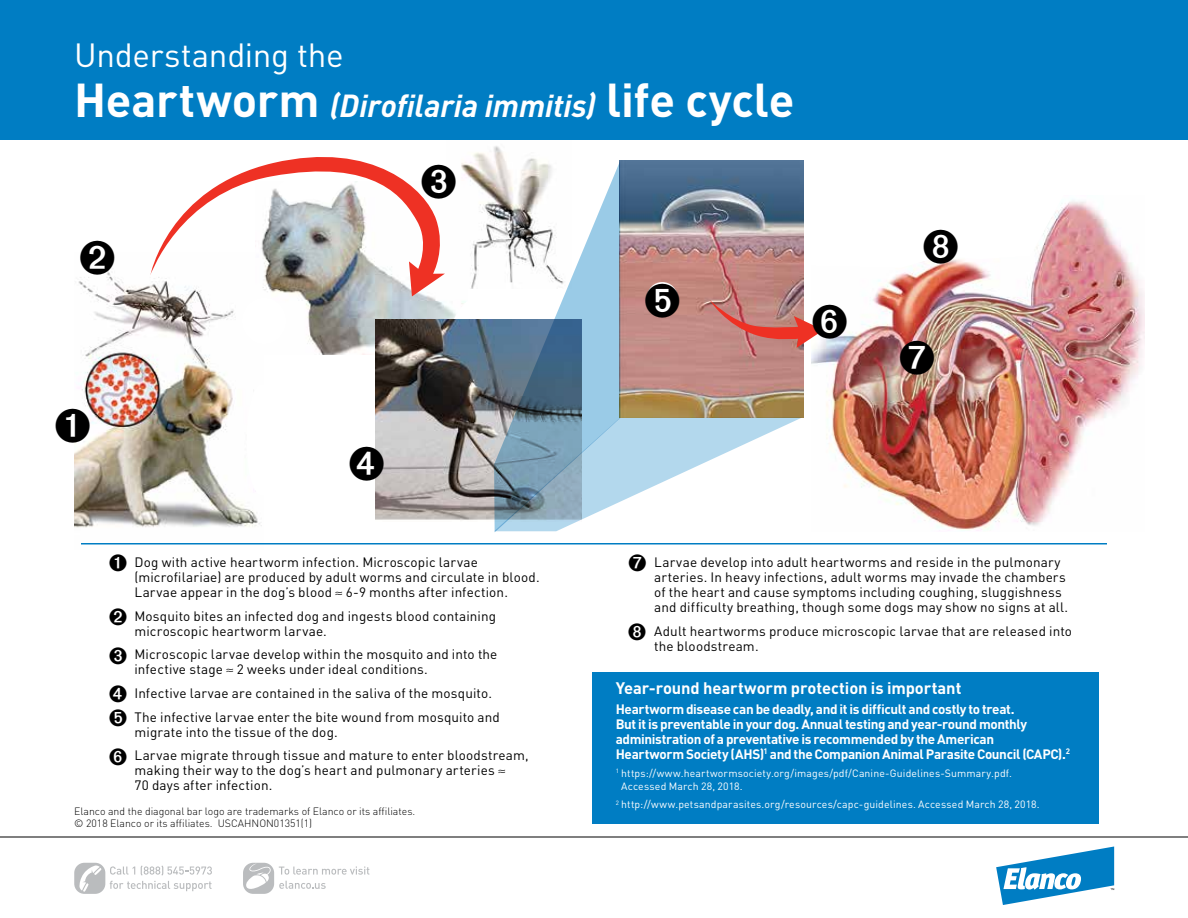
<style>
.page{position:relative;width:1188px;height:918px;background:#fff}
.page>*{position:absolute;margin:0;border:0;box-sizing:border-box;transform-origin:0 0}
.t1{font:33.15px "DIN";letter-spacing:-.01em;color:#fff}
.t2{font:italic 700 31.5px "DIN";color:#fff}
.t3{font:23.55px/38.1px "Zapf Dingbats";color:#000;text-align:justify}
.t4{font:700 16.5px "DIN";letter-spacing:-.005em;color:#fff}
.t5{font:13.5px/15px "DIN";letter-spacing:.01em;color:#000}
.t6{font:700 13.5px/15px "DIN";letter-spacing:-.025em;color:#fff}
.t7{font:10.5px/13.5px "DIN";letter-spacing:.015em;color:#fff}
.t8{font:300 10.5px/12px "DIN";color:#000}
.s1{font-style:normal;font-size:46.95px}
</style>
<div class="page">
<hr style="left:0;top:837px;width:1188px;height:1px;background:#000">
<img style="left:446px;top:139px;width:125px;height:149px">
<img style="left:74px;top:275px;width:189px;height:270px">
<div style="left:247px;top:384px;width:30px;height:112px;background:#fff;border-radius:50%"></div>
<img style="left:256px;top:182px;width:212px;height:172px">
<div style="left:448px;top:291px;width:88px;height:111px;background:#fff;border-radius:50%"></div>
<div style="left:242px;top:298px;width:44px;height:46px;background:#fff;border-radius:50%"></div>
<img style="left:376px;top:320px;width:118px;height:200px">
<img style="left:811px;top:201px;width:334px;height:330px">
<div style="left:0;top:0;width:1188px;height:139px;background:#007dc3"></div>
<div style="left:592px;top:672px;width:506px;height:151px;background:#007dc3"></div>
<hr style="left:81px;top:543px;width:1026px;height:1px;background:#007dc3">
<svg style="left:150px;top:139px;width:296px;height:157px"></svg>
<img style="left:620px;top:161px;width:183px;height:257px">
<svg style="left:277px;top:176px;width:73px;height:27px"></svg>
<svg style="left:494px;top:161px;width:126px;height:371px"></svg>
<svg style="left:494px;top:418px;width:307px;height:113px"></svg>
<svg style="left:996px;top:847px;width:118px;height:58px"></svg>
<svg style="left:647px;top:282px;width:31px;height:31px"></svg>
<svg style="left:74px;top:863px;width:138px;height:31px"></svg>
<svg style="left:243px;top:863px;width:126px;height:31px"></svg>
<svg style="left:710px;top:300px;width:137px;height:48px"></svg>
<svg style="left:811px;top:201px;width:257px;height:67px"></svg>
<svg style="left:375px;top:447px;width:9px;height:34px"></svg>
<svg style="left:900px;top:340px;width:34px;height:34px"></svg>
<svg style="left:422px;top:164px;width:34px;height:34px"></svg>
<svg style="left:74px;top:408px;width:16px;height:34px"></svg>
<svg style="left:106px;top:268px;width:4px;height:7px"></svg>
<svg style="left:645px;top:284px;width:34px;height:34px"></svg>
<h1 class="t1" style="left:74px;top:34px;width:271px">Understanding the</h1>
<h2 class="t2" style="left:74px;top:85px;width:722px"><span class="s1">Heartworm</span> (Dirofilaria immitis) <span class="s1">life cycle</span></h2>
<h3 class="t3" style="left:109px;top:598px;width:20px">➋<br>➌<br>➍</h3>
<p class="t5" style="left:134px;top:555px;width:407px">Dog with active heartworm infection. Microscopic larvae (microfilariae) are produced by adult worms and circulate in blood.<br>Larvae appear in the dog’s blood ≈ 6-9 months after infection.</p>
<p class="t5" style="left:134px;top:608px;width:363px">Mosquito bites an infected dog and ingests blood containing microscopic heartworm larvae.</p>
<p class="t5" style="left:134px;top:647px;width:365px">Microscopic larvae develop within the mosquito and into the infective stage ≈ 2 weeks under ideal conditions.</p>
<p class="t5" style="left:134px;top:681px;width:367px;line-height:23.7px">Infective larvae are contained in the saliva of the mosquito.<br>The infective larvae enter the bite wound from mosquito and</p>
<p class="t5" style="left:134px;top:720px;width:396px;line-height:23.7px">migrate into the tissue of the dog.<br>Larvae migrate through tissue and mature to enter bloodstream,</p>
<p class="t5" style="left:134px;top:763px;width:373px">making their way to the dog’s heart and pulmonary arteries ≈<br>70 days after infection.</p>
<p class="t8" style="left:74px;top:805px;width:343px">Elanco and the diagonal bar logo are trademarks of Elanco or its affiliates. © 2018 Elanco or its affiliates. USCAHNON01351(1)</p>
<p class="t5" style="left:654px;top:555px;width:415px">Larvae develop into adult heartworms and reside in the pulmonary arteries. In heavy infections, adult worms may invade the chambers of the heart and cause symptoms including coughing, sluggishness and difficulty breathing, though some dogs may show no signs at all.</p>
<p class="t5" style="left:654px;top:623px;width:419px">Adult heartworms produce microscopic larvae that are released into the bloodstream.</p>
<p class="t4" style="left:616px;top:678px;width:347px">Year-round heartworm protection is important</p>
<p class="t6" style="left:616px;top:701px;width:456px">Heartworm disease can be deadly, and it is difficult and costly to treat.<br>But it is preventable in your dog. Annual testing and year-round monthly administration of a preventative is recommended by the American<br>Heartworm Society (AHS)<sup>1</sup> and the Companion Animal Parasite Council (CAPC).<sup>2</sup></p>
<p class="t7" style="left:621px;top:766px;width:392px;text-indent:-6px"><sup>1</sup> https://www.heartwormsociety.org/images/pdf/Canine-Guidelines-Summary.pdf.<br>Accessed March 28, 2018.</p>
<p class="t7" style="left:616px;top:798px;width:425px"><sup>2</sup> http://www.petsandparasites.org/resources/capc-guidelines. Accessed March 28, 2018.</p>
</div>
